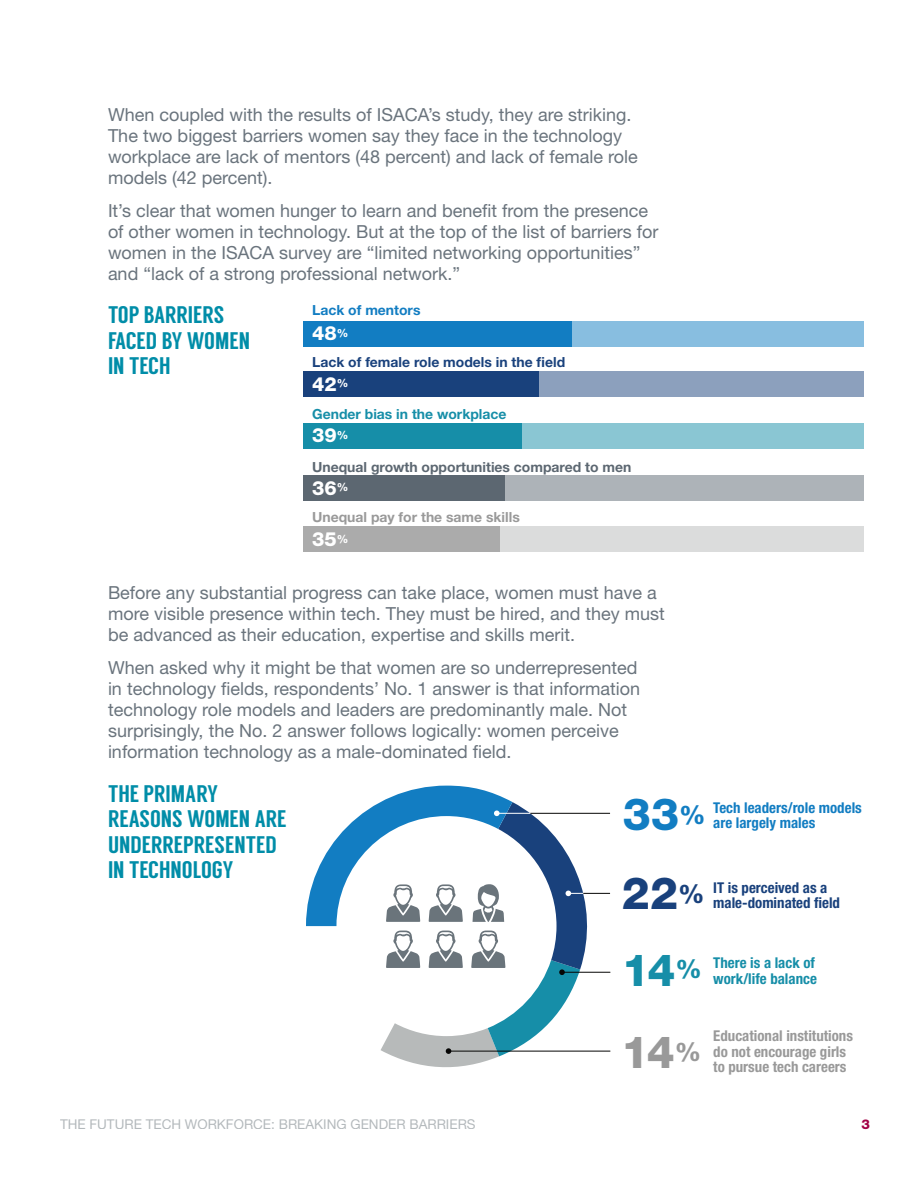
<style>
.page{position:relative;width:918px;height:1188px;background:#fff}
.page>*{position:absolute;margin:0;border:0;box-sizing:border-box;transform-origin:0 0}
.t1{font:800 44.55px/78.6px "Helvetica Neue LT Std";color:#127dc2}
.t2{font:800 44.55px "Helvetica Neue LT Std";color:#999}
.t3{font:24px/25.5px "Langdon";color:#008da8}
.t4{font:800 19.5px "Helvetica Neue LT Std";color:#fff}
.t5{font:18px/21px "Helvetica Neue LT Std";color:#6a747d}
.t6{font:700 condensed 14.85px/15.5px "Helvetica Neue LT Std";color:#999}
.t7{font:700 condensed 14.85px/15.5px "Helvetica Neue LT Std";color:#127dc2}
.t8{font:700 condensed 14.85px/15.5px "Helvetica Neue LT Std";color:#19417c}
.t9{font:700 condensed 14.85px/15.5px "Helvetica Neue LT Std";color:#168ea8;text-align:right}
.t10{font:700 13.95px "Helvetica Neue LT Std";color:#5c6771}
.t11{font:700 13.95px "Helvetica Neue LT Std";color:#19417c}
.t12{font:700 13.95px "Helvetica Neue LT Std";color:#999}
.t13{font:700 13.95px "Helvetica Neue LT Std";color:#168ea8}
.t14{font:700 13.95px "Helvetica Neue LT Std";color:#127dc2}
.t15{font:13.5px "Helvetica Neue LT Std";color:#687379}
.t16{font:800 13.5px "Helvetica Neue LT Std";color:#a30146}
.s1{font-size:25.95px}
.s2{color:#19417c}
.s3{font-size:25.95px;color:#19417c}
.s4{font-weight:800;font-stretch:normal;font-size:44.55px}
</style>
<div class="page">
<div style="left:304px;top:321px;width:268px;height:25px;background:#127dc2"></div>
<div style="left:572px;top:321px;width:292px;height:25px;background:#88bee0"></div>
<div style="left:539px;top:372px;width:325px;height:25px;background:#8ca0bd"></div>
<div style="left:304px;top:372px;width:235px;height:25px;background:#19417c"></div>
<div style="left:505px;top:476px;width:359px;height:25px;background:#adb3b8"></div>
<div style="left:304px;top:476px;width:201px;height:25px;background:#5c6771"></div>
<div style="left:500px;top:527px;width:364px;height:25px;background:#dbdcdc"></div>
<div style="left:304px;top:527px;width:196px;height:25px;background:#ababab"></div>
<div style="left:522px;top:424px;width:342px;height:25px;background:#8ac6d3"></div>
<div style="left:304px;top:424px;width:218px;height:25px;background:#168ea8"></div>
<svg style="left:306px;top:786px;width:304px;height:282px"></svg>
<p class="t5" style="left:108px;top:104px;width:531px">When coupled with the results of ISACA’s study, they are striking.<br>The two biggest barriers women say they face in the technology workplace are lack of mentors (48 percent) and lack of female role models (42 percent).</p>
<p class="t5" style="left:108px;top:200px;width:552px">It’s clear that women hunger to learn and benefit from the presence of other women in technology. But at the top of the list of barriers for women in the ISACA survey are “limited networking opportunities” and “lack of a strong professional network.”</p>
<h2 class="t3" style="left:108px;top:302px;width:143px">TOP BARRIERS<br>FACED BY WOMEN<br>IN TECH</h2>
<p class="t14" style="left:312px;top:301px;width:110px">Lack of mentors</p>
<p class="t4" style="left:312px;top:322px;width:38px">48<sup>%</sup></p>
<p class="t4" style="left:312px;top:372px;width:38px">42<sup>%</sup></p>
<p class="t4" style="left:312px;top:424px;width:38px">39<sup>%</sup></p>
<p class="t4" style="left:312px;top:476px;width:38px">36<sup>%</sup></p>
<p class="t4" style="left:312px;top:528px;width:38px">35<sup>%</sup></p>
<p class="t11" style="left:312px;top:353px;width:255px">Lack of female role models in the field</p>
<p class="t13" style="left:312px;top:405px;width:196px">Gender bias in the workplace</p>
<p class="t10" style="left:312px;top:458px;width:321px">Unequal growth opportunities compared to men</p>
<p class="t12" style="left:312px;top:509px;width:209px">Unequal pay for the same skills</p>
<p class="t5" style="left:108px;top:582px;width:558px">Before any substantial progress can take place, women must have a more visible presence within tech. They must be hired, and they must be advanced as their education, expertise and skills merit.</p>
<p class="t5" style="left:108px;top:657px;width:534px">When asked why it might be that women are so underrepresented in technology fields, respondents’ No. 1 answer is that information technology role models and leaders are predominantly male. Not surprisingly, the No. 2 answer follows logically: women perceive information technology as a male-dominated field.</p>
<h2 class="t3" style="left:108px;top:781px;width:180px">THE PRIMARY<br>REASONS WOMEN ARE<br>UNDERREPRESENTED<br>IN TECHNOLOGY</h2>
<h1 class="t1" style="left:622px;top:775px;width:85px">33<span class="s1">%<br></span><span class="s2">22</span><span class="s3">%</span></h1>
<p class="t7" style="left:713px;top:799px;width:150px">Tech leaders/role models are largely males</p>
<p class="t8" style="left:713px;top:879px;width:128px">IT is perceived as a male-dominated field</p>
<p class="t9" style="left:622px;top:955px;width:197px">There is a lack of<br><span class="s4">14</span><sup>%</sup> work/life balance</p>
<h1 class="t2" style="left:621px;top:1026px;width:82px">14<sup>%</sup></h1>
<p class="t6" style="left:713px;top:1028px;width:141px">Educational institutions do not encourage girls</p>
<p class="t6" style="left:713px;top:1059px;width:135px">to pursue tech careers</p>
<p class="t15" style="left:60px;top:1116px;width:417px">THE FUTURE TECH WORKFORCE: BREAKING GENDER BARRIERS</p>
<p class="t16" style="left:861px;top:1116px;width:10px">3</p>
</div>
